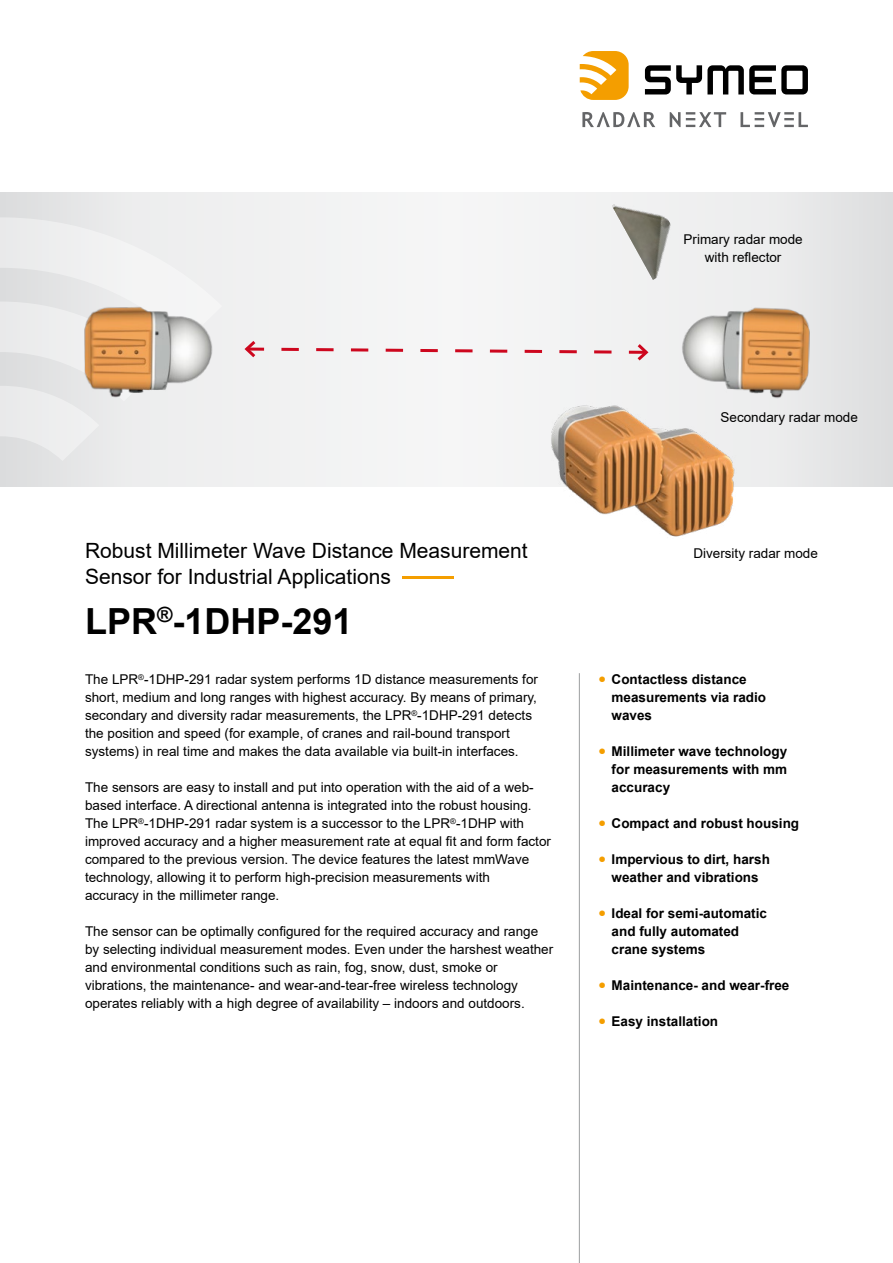
<style>
.page{position:relative;width:893px;height:1263px;background:#fff}
.page>*{position:absolute;margin:0;border:0;box-sizing:border-box;transform-origin:0 0}
.t1{font:700 36px "Arial";color:#000}
.t2{font:21px/25.5px "Arial";color:#000}
.t3{font:13.5px/18px "Arial";color:#000}
.t4{font:700 13.5px/18px "Arial";color:#000}
.s1{font-size:19.5px;color:#f49e00}
</style>
<div class="page">
<svg style="left:0;top:192px;width:893px;height:294px"></svg>
<svg style="left:0;top:217px;width:222px;height:244px;fill:#ecedee"></svg>
<svg style="left:582px;top:112px;width:73px;height:15px"></svg>
<svg style="left:670px;top:112px;width:56px;height:15px"></svg>
<svg style="left:740px;top:112px;width:68px;height:15px"></svg>
<svg style="left:645px;top:65px;width:163px;height:29px"></svg>
<svg style="left:580px;top:51px;width:49px;height:49px"></svg>
<img style="left:61px;top:285px;width:168px;height:133px">
<img style="left:664px;top:284px;width:168px;height:131px">
<img style="left:611px;top:192px;width:79px;height:88px">
<svg style="left:242px;top:338px;width:409px;height:26px"></svg>
<hr style="left:579px;top:673px;width:1px;height:590px;background:#9c9e9f">
<hr style="left:403px;top:577px;width:51px;height:2px;background:#f49e00">
<img style="left:541px;top:391px;width:199px;height:146px">
<p class="t3" style="left:683px;top:231px;width:121px;text-align:center">Primary radar mode with reflector</p>
<p class="t3" style="left:720px;top:408px;width:139px">Secondary radar mode</p>
<h2 class="t2" style="left:85px;top:538px;width:444px">Robust Millimeter Wave Distance Measurement<br>Sensor for Industrial Applications</h2>
<h1 class="t1" style="left:85px;top:596px;width:269px">LPR<sup>®</sup>-1DHP-291</h1>
<p class="t3" style="left:85px;top:670px;width:454px">The LPR<sup>®</sup>-1DHP-291 radar system performs 1D distance measurements for short, medium and long ranges with highest accuracy. By means of primary, secondary and diversity radar measurements, the LPR<sup>®</sup>-1DHP-291 detects the position and speed (for example, of cranes and rail-bound transport systems) in real time and makes the data available via built-in interfaces.</p>
<p class="t3" style="left:85px;top:778px;width:467px">The sensors are easy to install and put into operation with the aid of a web&shy;based interface. A directional antenna is integrated into the robust housing.<br>The LPR<sup>®</sup>-1DHP-291 radar system is a successor to the LPR<sup>®</sup>-1DHP with improved accuracy and a higher measurement rate at equal fit and form factor compared to the previous version. The device features the latest mmWave technology, allowing it to perform high-precision measurements with<br>accuracy in the millimeter range.</p>
<p class="t3" style="left:85px;top:922px;width:470px">The sensor can be optimally configured for the required accuracy and range by selecting individual measurement modes. Even under the harshest weather and environmental conditions such as rain, fog, snow, dust, smoke or vibrations, the maintenance- and wear-and-tear-free wireless technology operates reliably with a high degree of availability – indoors and outdoors.</p>
<p class="t3" style="left:693px;top:544px;width:126px">Diversity radar mode</p>
<p class="t4" style="left:612px;top:670px;width:156px;text-indent:-13px"><span class="s1">•</span> Contactless distance measurements via radio waves</p>
<p class="t4" style="left:612px;top:742px;width:177px;text-align:justify;text-indent:-13px"><span class="s1">•</span> Millimeter wave technology for measurements with mm accuracy</p>
<p class="t4" style="left:599px;top:814px;width:202px"><span class="s1">•</span> Compact and robust housing</p>
<p class="t4" style="left:599px;top:850px;width:173px;text-align:center"><span class="s1">•</span> Impervious to dirt, harsh weather and vibrations</p>
<p class="t4" style="left:612px;top:904px;width:157px;text-indent:-13px"><span class="s1">•</span> Ideal for semi-automatic and fully automated crane systems</p>
<p class="t4" style="left:599px;top:976px;width:192px"><span class="s1">•</span> Maintenance- and wear-free</p>
<p class="t4" style="left:599px;top:1012px;width:121px"><span class="s1">•</span> Easy installation</p>
</div>
